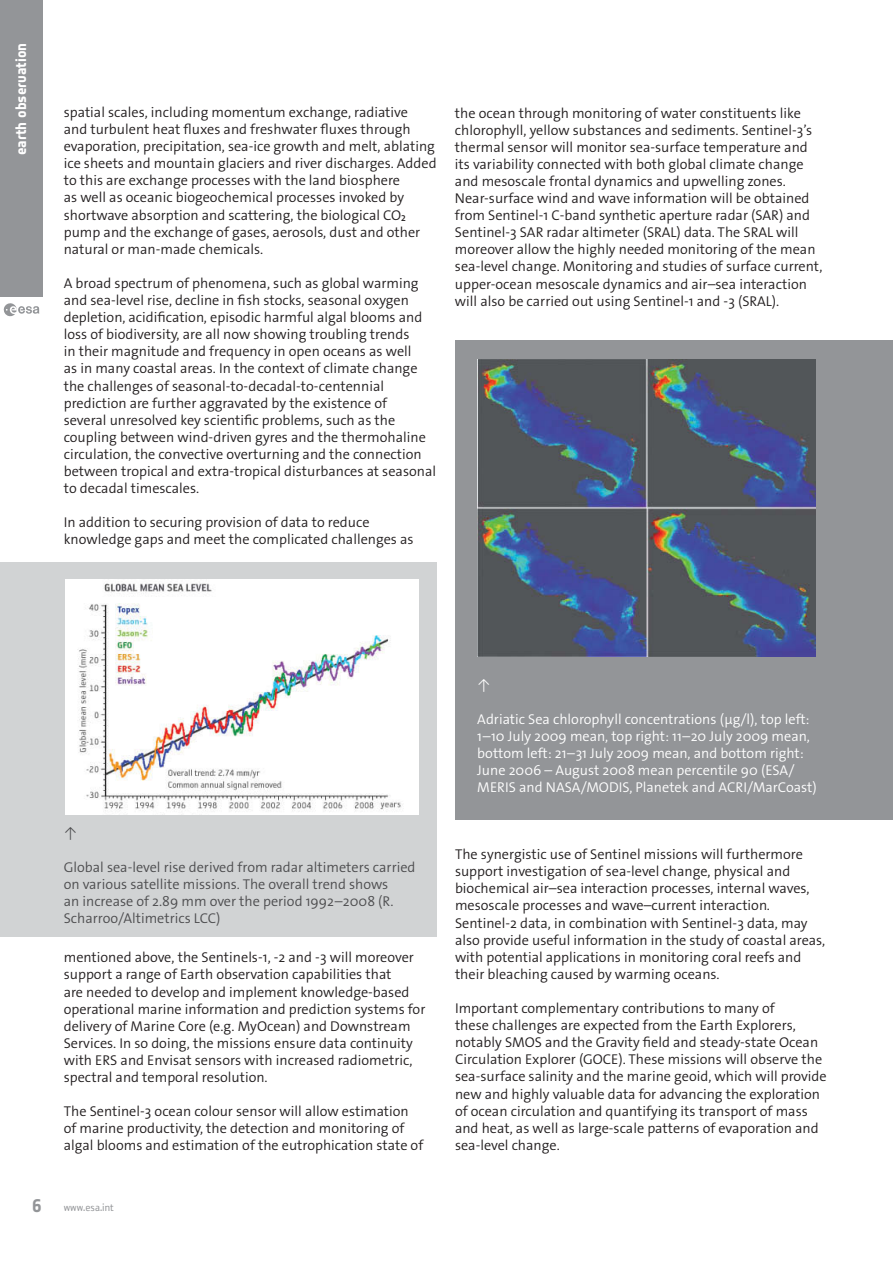
<style>
.page{position:relative;width:893px;height:1263px;background:#fff}
.page>*{position:absolute;margin:0;border:0;box-sizing:border-box;transform-origin:0 0}
.t1{font:15px "Notes Style Bold Tf";color:#fff}
.t2{font:300 14.25px/17.1px "The Sans Os F";color:#231f20}
.t3{font:300 14.25px/17.1px "The Sans Os F";color:#fff}
.t4{font:300 14.25px/17.1px "The Sans Os F";color:#4d4d4f}
.t5{font:300 13.5px "The Sans Os F";color:#4d4d4f}
.t6{font:300 13.5px "The Sans Os F";color:#fff}
.t7{font:12px "Reykjavik One OT A Gauge";color:#939598}
.s1{font-family:"Notes Esa";font-weight:700;font-size:18px}
</style>
<div class="page">
<div style="left:0;top:0;width:42px;height:297px;background:#939598"></div>
<svg style="left:3px;top:303px;width:36px;height:14px"></svg>
<div style="left:0;top:562px;width:436px;height:375px;background:#d1d3d4"></div>
<div style="left:455px;top:340px;width:438px;height:480px;background:#939598"></div>
<img style="left:66px;top:580px;width:352px;height:235px">
<img style="left:477px;top:359px;width:338px;height:297px">
<p class="t1" style="left:15px;top:155px;width:114px;rotate:-90deg">earth observation</p>
<p class="t2" style="left:64px;top:105px;width:374px">spatial scales, including momentum exchange, radiative<br>and turbulent heat fluxes and freshwater fluxes through evaporation, precipitation, sea-ice growth and melt, ablating ice sheets and mountain glaciers and river discharges. Added to this are exchange processes with the land biosphere<br>as well as oceanic biogeochemical processes invoked by shortwave absorption and scattering, the biological CO₂ pump and the exchange of gases, aerosols, dust and other natural or man-made chemicals.</p>
<p class="t2" style="left:64px;top:276px;width:374px">A broad spectrum of phenomena, such as global warming and sea-level rise, decline in fish stocks, seasonal oxygen depletion, acidification, episodic harmful algal blooms and loss of biodiversity, are all now showing troubling trends<br>in their magnitude and frequency in open oceans as well<br>as in many coastal areas. In the context of climate change the challenges of seasonal-to-decadal-to-centennial prediction are further aggravated by the existence of<br>several unresolved key scientific problems, such as the coupling between wind-driven gyres and the thermohaline circulation, the convective overturning and the connection between tropical and extra-tropical disturbances at seasonal to decadal timescales.</p>
<p class="t2" style="left:64px;top:515px;width:351px">In addition to securing provision of data to reduce knowledge gaps and meet the complicated challenges as</p>
<p class="t2" style="left:455px;top:105px;width:369px">the ocean through monitoring of water constituents like chlorophyll, yellow substances and sediments. Sentinel-3’s thermal sensor will monitor sea-surface temperature and its variability connected with both global climate change and mesoscale frontal dynamics and upwelling zones.<br>Near-surface wind and wave information will be obtained from Sentinel-1 C-band synthetic aperture radar (SAR) and Sentinel-3 SAR radar altimeter (SRAL) data. The SRAL will moreover allow the highly needed monitoring of the mean sea-level change. Monitoring and studies of surface current, upper-ocean mesoscale dynamics and air–sea interaction will also be carried out using Sentinel-1 and -3 (SRAL).</p>
<p class="t5" style="left:64px;top:827px;width:15px">↑</p>
<p class="t4" style="left:64px;top:859px;width:353px">Global sea-level rise derived from radar altimeters carried on various satellite missions. The overall trend shows<br>an increase of 2.89 mm over the period 1992–2008 (R.<br>Scharroo/Altimetrics LCC)</p>
<p class="t2" style="left:64px;top:950px;width:363px">mentioned above, the Sentinels-1, -2 and -3 will moreover support a range of Earth observation capabilities that<br>are needed to develop and implement knowledge-based operational marine information and prediction systems for delivery of Marine Core (e.g. MyOcean) and Downstream Services. In so doing, the missions ensure data continuity with ERS and Envisat sensors with increased radiometric, spectral and temporal resolution.</p>
<p class="t2" style="left:64px;top:1104px;width:361px">The Sentinel-3 ocean colour sensor will allow estimation of marine productivity, the detection and monitoring of algal blooms and estimation of the eutrophication state of</p>
<p class="t7" style="left:33px;top:1203px;width:83px"><span class="s1">6</span> www.esa.int</p>
<p class="t6" style="left:477px;top:679px;width:15px">↑</p>
<p class="t3" style="left:477px;top:711px;width:341px">Adriatic Sea chlorophyll concentrations (μg/l), top left:<br>1–10 July 2009 mean, top right: 11–20 July 2009 mean, bottom left: 21–31 July 2009 mean, and bottom right:<br>June 2006 – August 2008 mean percentile 90 (ESA/ MERIS and NASA/MODIS, Planetek and ACRI/MarCoast)</p>
<p class="t2" style="left:455px;top:847px;width:372px">The synergistic use of Sentinel missions will furthermore support investigation of sea-level change, physical and biochemical air–sea interaction processes, internal waves, mesoscale processes and wave–current interaction.<br>Sentinel-2 data, in combination with Sentinel-3 data, may also provide useful information in the study of coastal areas, with potential applications in monitoring coral reefs and their bleaching caused by warming oceans.</p>
<p class="t2" style="left:455px;top:1001px;width:373px">Important complementary contributions to many of<br>these challenges are expected from the Earth Explorers, notably SMOS and the Gravity field and steady-state Ocean Circulation Explorer (GOCE). These missions will observe the sea-surface salinity and the marine geoid, which will provide new and highly valuable data for advancing the exploration of ocean circulation and quantifying its transport of mass and heat, as well as large-scale patterns of evaporation and sea-level change.</p>
</div>
